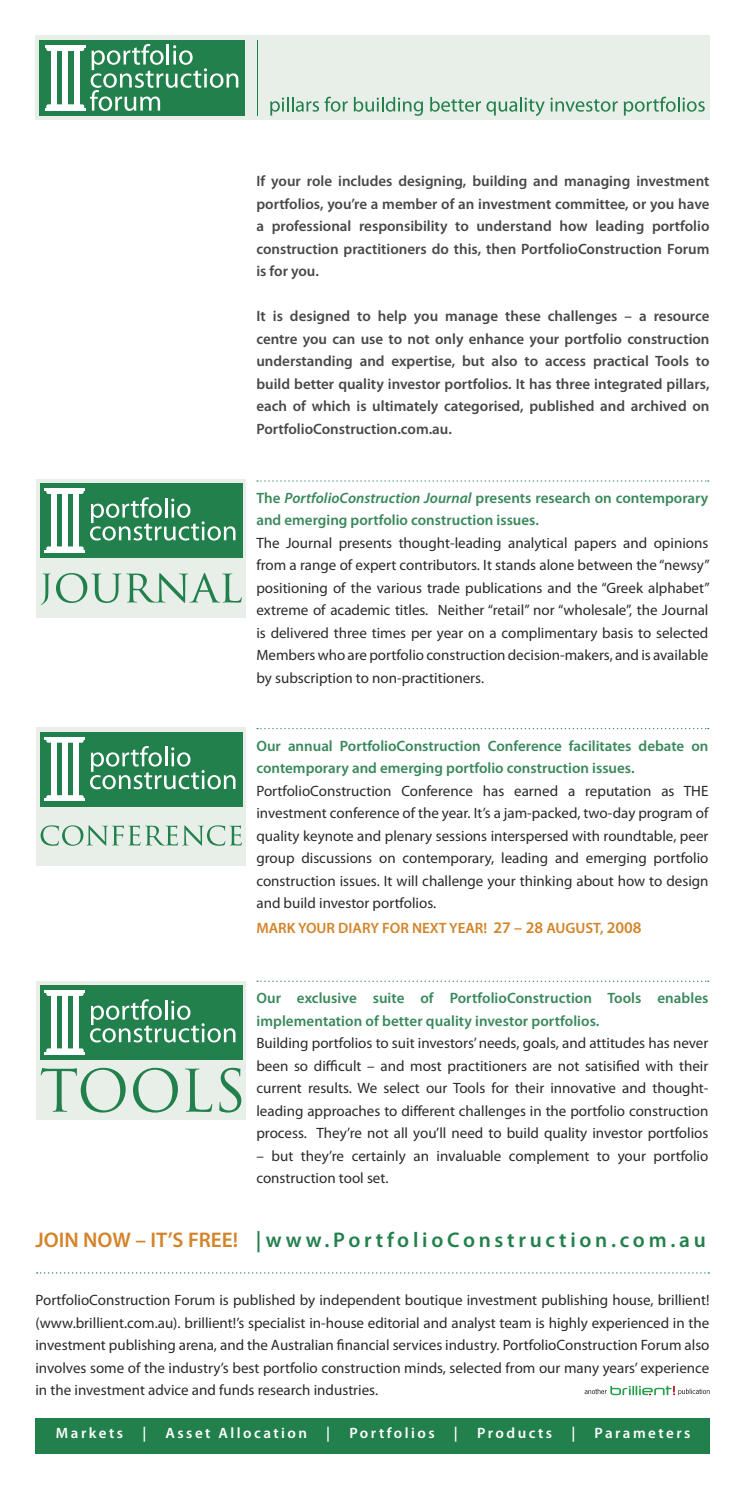
<style>
.page{position:relative;width:745px;height:1489px;background:#fff}
.page>*{position:absolute;margin:0;border:0;box-sizing:border-box;transform-origin:0 0}
.t1{font:600 21.25px "Myriad Pro";letter-spacing:.175em;color:#22804c}
.t2{font:15px/22.5px "Myriad Pro";color:#2a2a2a;text-align:justify}
.t3{font:600 15px/22.5px "Myriad Pro";color:#484848;text-align:justify}
.t4{font:600 15px/22.5px "Myriad Pro";color:#38885b}
.t5{font:600 15px "Myriad Pro";letter-spacing:.165em;color:#fff}
.t6{font:600 15px "Myriad Pro";color:#d38429}
.s1{font-style:italic}
.s2{font-size:16.25px}
.s3{color:#d38429}
</style>
<div class="page">
<div style="left:35px;top:35px;width:674px;height:85px;background:#e8efe8"></div>
<div style="left:39px;top:40px;width:206px;height:76px;background:#22804c"></div>
<svg style="left:90px;top:44px;width:149px;height:67px"></svg>
<hr style="left:45px;top:45px;width:41px;height:3px;background:#fff">
<svg style="left:46px;top:48px;width:38px;height:3px"></svg>
<svg style="left:46px;top:104px;width:38px;height:7px"></svg>
<div style="left:51px;top:51px;width:6px;height:54px;background:#fff"></div>
<div style="left:74px;top:51px;width:6px;height:54px;background:#fff"></div>
<div style="left:62px;top:51px;width:6px;height:54px;background:#fff"></div>
<hr style="left:45px;top:108px;width:41px;height:2px;background:#fff">
<hr style="left:257px;top:40px;width:1px;height:76px;background:#22804c">
<svg style="left:270px;top:97px;width:77px;height:18px"></svg>
<svg style="left:353px;top:97px;width:69px;height:19px"></svg>
<svg style="left:430px;top:97px;width:50px;height:15px"></svg>
<svg style="left:486px;top:97px;width:58px;height:19px"></svg>
<svg style="left:550px;top:98px;width:67px;height:14px"></svg>
<svg style="left:623px;top:97px;width:81px;height:18px"></svg>
<svg style="left:257px;top:480px;width:451px;height:1px"></svg>
<svg style="left:257px;top:728px;width:451px;height:1px"></svg>
<svg style="left:257px;top:980px;width:451px;height:1px"></svg>
<div style="left:35px;top:1417px;width:674px;height:36px;background:#22804c"></div>
<svg style="left:37px;top:1272px;width:671px;height:1px"></svg>
<svg style="left:584px;top:1385px;width:125px;height:10px"></svg>
<div style="left:36px;top:980px;width:209px;height:139px;background:#e8efe8"></div>
<div style="left:40px;top:984px;width:202px;height:75px;background:#22804c"></div>
<svg style="left:90px;top:999px;width:145px;height:43px"></svg>
<hr style="left:45px;top:989px;width:40px;height:3px;background:#fff">
<svg style="left:46px;top:992px;width:38px;height:3px"></svg>
<svg style="left:46px;top:1048px;width:38px;height:3px"></svg>
<div style="left:51px;top:995px;width:5px;height:54px;background:#fff"></div>
<div style="left:73px;top:995px;width:6px;height:54px;background:#fff"></div>
<div style="left:62px;top:995px;width:6px;height:54px;background:#fff"></div>
<hr style="left:45px;top:1051px;width:40px;height:3px;background:#fff">
<svg style="left:41px;top:1067px;width:200px;height:45px"></svg>
<div style="left:36px;top:479px;width:209px;height:138px;background:#e8efe8"></div>
<div style="left:40px;top:483px;width:202px;height:74px;background:#22804c"></div>
<svg style="left:90px;top:497px;width:145px;height:43px"></svg>
<hr style="left:45px;top:488px;width:40px;height:3px;background:#fff">
<svg style="left:46px;top:491px;width:38px;height:3px"></svg>
<svg style="left:46px;top:546px;width:38px;height:3px"></svg>
<div style="left:51px;top:493px;width:5px;height:54px;background:#fff"></div>
<div style="left:73px;top:493px;width:6px;height:54px;background:#fff"></div>
<div style="left:62px;top:493px;width:6px;height:54px;background:#fff"></div>
<hr style="left:45px;top:549px;width:40px;height:3px;background:#fff">
<svg style="left:41px;top:573px;width:200px;height:32px"></svg>
<div style="left:36px;top:727px;width:209px;height:139px;background:#e8efe8"></div>
<div style="left:40px;top:731px;width:202px;height:75px;background:#22804c"></div>
<svg style="left:90px;top:746px;width:145px;height:43px"></svg>
<hr style="left:45px;top:736px;width:40px;height:3px;background:#fff">
<svg style="left:46px;top:739px;width:38px;height:3px"></svg>
<svg style="left:46px;top:795px;width:38px;height:3px"></svg>
<div style="left:51px;top:742px;width:5px;height:53px;background:#fff"></div>
<div style="left:73px;top:742px;width:6px;height:53px;background:#fff"></div>
<div style="left:62px;top:742px;width:6px;height:53px;background:#fff"></div>
<hr style="left:45px;top:798px;width:40px;height:3px;background:#fff">
<svg style="left:41px;top:825px;width:201px;height:20px"></svg>
<p class="t3" style="left:256px;top:170px;width:454px">If your role includes designing, building and managing investment portfolios, you’re a member of an investment committee, or you have a professional responsibility to understand how leading portfolio construction practitioners do this, then PortfolioConstruction Forum is for you.</p>
<p class="t3" style="left:256px;top:305px;width:454px">It is designed to help you manage these challenges – a resource centre you can use to not only enhance your portfolio construction understanding and expertise, but also to access practical Tools to build better quality investor portfolios. It has three integrated pillars, each of which is ultimately categorised, published and archived on PortfolioConstruction.com.au.</p>
<p class="t4" style="left:256px;top:487px;width:453px">The <span class="s1">PortfolioConstruction Journal</span> presents research on contemporary and emerging portfolio construction issues.</p>
<p class="t2" style="left:256px;top:532px;width:454px">The Journal presents thought-leading analytical papers and opinions from a range of expert contributors. It stands alone between the “newsy” positioning of the various trade publications and the “Greek alphabet” extreme of academic titles. Neither “retail” nor “wholesale”, the Journal is delivered three times per year on a complimentary basis to selected Members who are portfolio construction decision-makers, and is available by subscription to non-practitioners.</p>
<p class="t4" style="left:256px;top:734px;width:453px">Our annual PortfolioConstruction Conference facilitates debate on contemporary and emerging portfolio construction issues.</p>
<p class="t2" style="left:256px;top:779px;width:453px">PortfolioConstruction Conference has earned a reputation as THE investment conference of the year. It’s a jam-packed, two-day program of quality keynote and plenary sessions interspersed with roundtable, peer group discussions on contemporary, leading and emerging portfolio construction issues. It will challenge your thinking about how to design and build investor portfolios.</p>
<p class="t6" style="left:256px;top:919px;width:386px">MARK YOUR DIARY FOR NEXT YEAR! <span class="s2">27 – 28</span> AUGUST, <span class="s2">2008</span></p>
<p class="t4" style="left:256px;top:987px;width:453px">Our exclusive suite of PortfolioConstruction Tools enables implementation of better quality investor portfolios.</p>
<p class="t2" style="left:256px;top:1032px;width:453px">Building portfolios to suit investors’ needs, goals, and attitudes has never been so difficult – and most practitioners are not satisified with their current results. We select our Tools for their innovative and thought&shy;leading approaches to different challenges in the portfolio construction process. They’re not all you’ll need to build quality investor portfolios</p>
<p class="t2" style="left:256px;top:1144px;width:453px">– but they’re certainly an invaluable complement to your portfolio construction tool set.</p>
<p class="t1" style="left:35px;top:1228px;width:671px"><span class="s3">JOIN NOW – IT’S FREE!</span> | www.PortfolioConstruction.com.au</p>
<p class="t2" style="left:35px;top:1289px;width:675px">PortfolioConstruction Forum is published by independent boutique investment publishing house, brillient! (www.brillient.com.au). brillient!’s specialist in-house editorial and analyst team is highly experienced in the investment publishing arena, and the Australian financial services industry. PortfolioConstruction Forum also involves some of the industry’s best portfolio construction minds, selected from our many years’ experience in the investment advice and funds research industries.</p>
<p class="t5" style="left:56px;top:1424px;width:69px">Markets</p>
<p class="t5" style="left:142px;top:1424px;width:5px">|</p>
<p class="t5" style="left:165px;top:1424px;width:143px">Asset Allocation</p>
<p class="t5" style="left:326px;top:1424px;width:5px">|</p>
<p class="t5" style="left:349px;top:1424px;width:87px">Portfolios</p>
<p class="t5" style="left:453px;top:1424px;width:5px">|</p>
<p class="t5" style="left:477px;top:1424px;width:76px">Products</p>
<p class="t5" style="left:571px;top:1424px;width:5px">|</p>
<p class="t5" style="left:594px;top:1424px;width:97px">Parameters</p>
</div>
